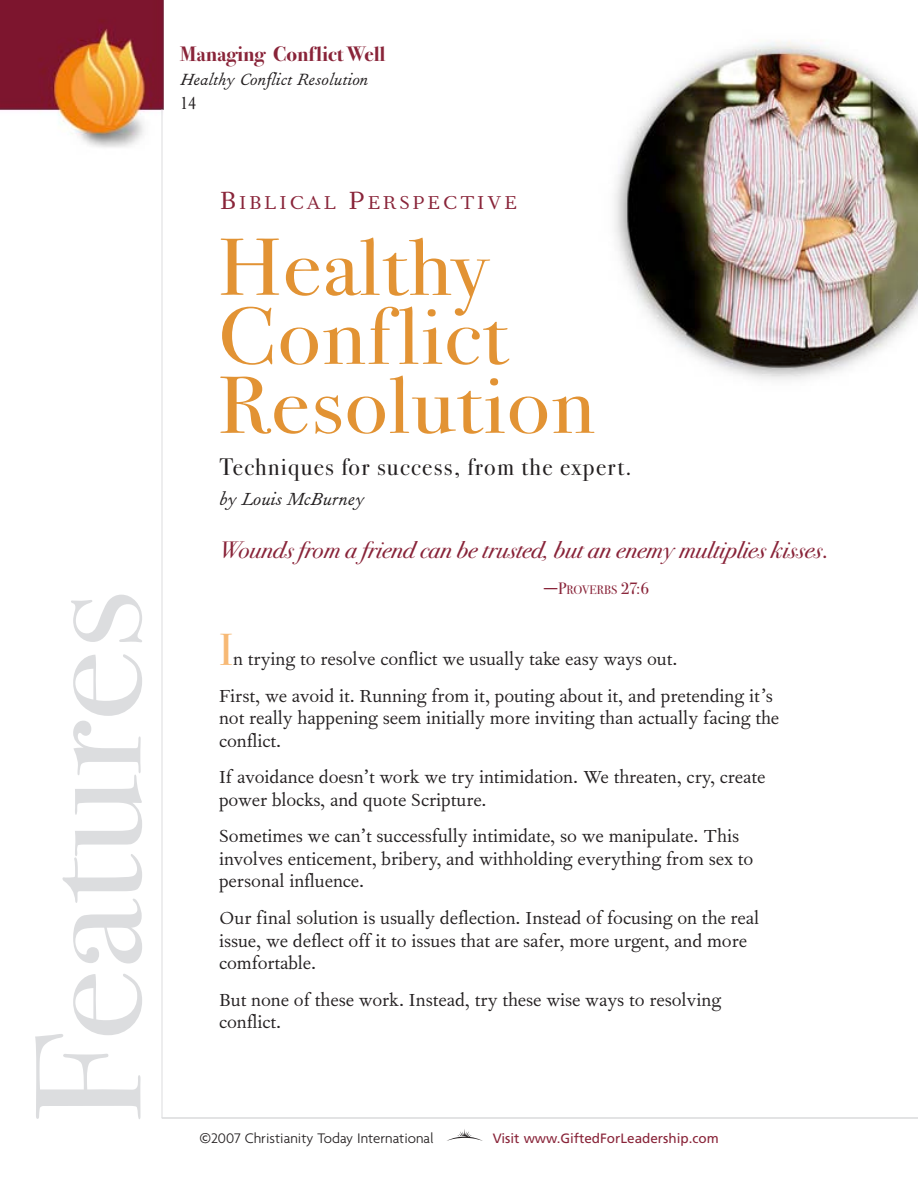
<style>
.page{position:relative;width:918px;height:1188px;background:#fff}
.page>*{position:absolute;margin:0;border:0;box-sizing:border-box;transform-origin:0 0}
.t1{font:150px "Bodoni Svty Two ITCTT";letter-spacing:-.005em;color:#dcdddf;scale:1.1 1}
.t2{font:81px/69px "Bodoni Svty Two ITCTT";letter-spacing:.015em;color:#e29334;scale:1.1 1}
.t3{font:italic 24px "Bodoni Svty Two ITCTT";color:#892439}
.t4{font:24px "Bodoni Svty Two ITCTT";letter-spacing:.055em;color:#231f20}
.t5{font:22.5px "Fournier";letter-spacing:.11em;color:#892439}
.t6{font:21px/22.5px "Fournier";color:#231f20}
.t7{font:700 21px "Bodoni Svty Two ITCTT";color:#892439}
.t8{font:italic 21px "Fournier";color:#231f20}
.t9{font:italic 19.5px "Fournier";color:#231f20}
.t10{font:19.5px "Fournier";color:#231f20}
.t11{font:300 15px "Agenda";color:#231f20}
.t12{font:13.5px "Frutiger";color:#892439}
.t13{font:12.3px "Bodoni Svty Two ITCTT";color:#892439}
.s1{font-size:30px}
.s2{font-style:normal}
.s3{font-size:24px}
.s4{font-size:16.5px}
.s5{font-family:"Bodoni Svty Two ITCTT";font-size:45px;color:#f7b975}
.s6{font-size:19.5px}
</style>
<div class="page">
<img style="left:614px;top:41px;width:304px;height:339px">
<img style="left:0;top:0;width:164px;height:172px">
<hr style="left:162px;top:1118px;width:756px;height:1px;background:#c7c8ca">
<hr style="left:162px;top:110px;width:1px;height:1008px;background:#dcdddf">
<svg style="left:447px;top:1129px;width:36px;height:12px"></svg>
<h1 class="t1" style="left:-33px;top:1124px;width:486px;rotate:-90deg">Features</h1>
<p class="t7" style="left:180px;top:37px;width:207px">Managing Conflict Well</p>
<p class="t9" style="left:180px;top:73px;width:190px">Healthy Conflict Resolution</p>
<p class="t10" style="left:180px;top:97px;width:18px">14</p>
<p class="t5" style="left:220px;top:195px;width:299px"><span class="s1">B</span>IBLICAL <span class="s1">P</span>ERSPECTIVE</p>
<h2 class="t2" style="left:218px;top:224px;width:344px">Healthy<br>Conflict<br>Resolution</h2>
<p class="t4" style="left:220px;top:447px;width:414px">Techniques for success, from the expert.</p>
<p class="t8" style="left:220px;top:492px;width:146px">by Louis McBurney</p>
<p class="t3" style="left:220px;top:529px;width:610px">Wounds from a friend can be trusted, but an enemy multiplies kisses<span class="s2">.</span></p>
<p class="t13" style="left:544px;top:580px;width:107px"><span class="s3">—</span><span class="s4">P</span>ROVERBS <span class="s4">27:6</span></p>
<p class="t6" style="left:219px;top:643px;width:555px;line-height:36.6px"><span class="s5">I</span>n trying to resolve conflict we usually take easy ways out.<br>First, we avoid it. Running from it, pouting about it, and pretending it’s</p>
<p class="t6" style="left:219px;top:709px;width:562px">not really happening seem initially more inviting than actually facing the conflict.</p>
<p class="t6" style="left:219px;top:768px;width:548px">If avoidance doesn’t work we try intimidation. We threaten, cry, create power blocks, and quote Scripture.</p>
<p class="t6" style="left:219px;top:827px;width:536px">Sometimes we can’t successfully intimidate, so we manipulate. This involves enticement, bribery, and withholding everything from sex to personal influence.</p>
<p class="t6" style="left:219px;top:909px;width:542px">Our final solution is usually deflection. Instead of focusing on the real issue, we deflect off it to issues that are safer, more urgent, and more comfortable.</p>
<p class="t6" style="left:219px;top:990px;width:504px">But none of these work. Instead, try these wise ways to resolving conflict.</p>
<p class="t11" style="left:199px;top:1129px;width:236px"><span class="s6">©</span>2007 Christianity Today International</p>
<p class="t12" style="left:493px;top:1133px;width:227px">Visit www.GiftedForLeadership.com</p>
</div>
